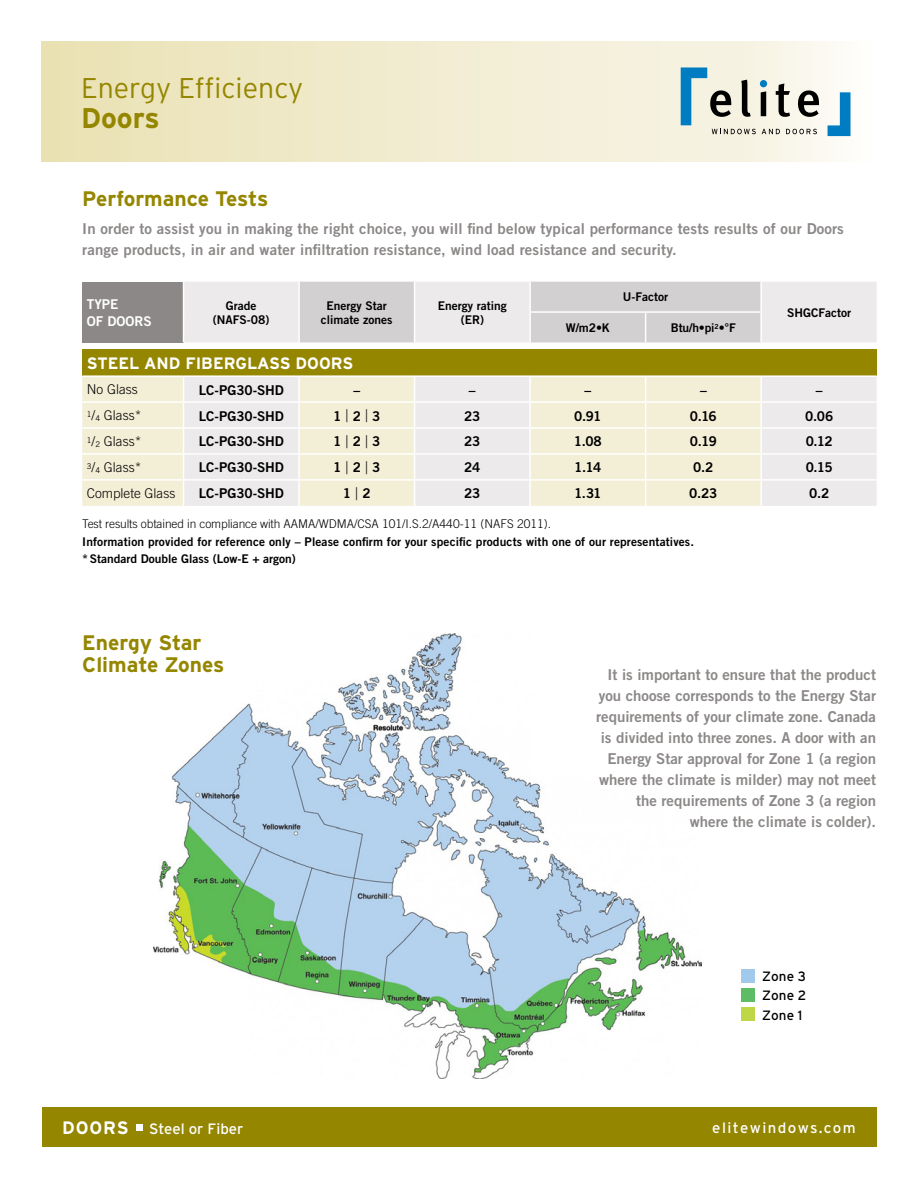
<style>
.page{position:relative;width:918px;height:1188px;background:#fff}
.page>*{position:absolute;margin:0;border:0;box-sizing:border-box;transform-origin:0 0}
.Titre_-_Fiche_Produi{font:300 28.5px/30px "Interstate";color:#958600}
.S-Titre_1{font:700 21px/22.5px "Interstate";color:#958600}
.Sections__TAB{font:700 16.5px "Interstate";color:#fff}
.Texte_Gras{font:15px/21px "Trade Gothic Bold Two";color:#8b8887}
.t1{font:15px "Interstate";color:#fff}
.t2{font:15px "Interstate";letter-spacing:.1em;color:#fff}
.Chiffres__TAB{font:13.5px "Trade Gothic Bold Two";letter-spacing:-.01em;color:#000}
.Txt__TAB{font:300 13.5px "Trade Gothic";color:#000}
.En-Tête_Niv__1__TAB{font:13.5px "Interstate";letter-spacing:.015em;color:#000}
.En-Tête_Niv__1__TAB-2{font:13.5px/16.5px "Trade Gothic Bold Two";color:#fff}
.Note{font:12px "Trade Gothic Bold Two";letter-spacing:.01em;color:#000}
.En-Tête_Niv__2__TAB{font:12px/13.5px "Trade Gothic Bold Two";color:#000;text-align:center}
.Note-2{font:300 12px "Trade Gothic";letter-spacing:-.01em;color:#000}
.s1{font-weight:700}
.s2{font-weight:400;font-size:7.8px}
.s3{font-family:"Trade Gothic";font-weight:300;font-size:17.55px}
.s4{font-weight:700;font-size:18px}
</style>
<div class="page">
<div style="left:42px;top:42px;width:834px;height:120px;background:linear-gradient(to right,#eae1b3,#faf8f2)"></div>
<div style="left:42px;top:1107px;width:834px;height:39px;background:#958600"></div>
<div style="left:762px;top:282px;width:115px;height:224px;background:#eceaea"></div>
<div style="left:82px;top:349px;width:795px;height:27px;background:#958600"></div>
<hr style="left:761px;top:375px;width:116px;height:2px;background:#fff">
<hr style="left:761px;top:401px;width:116px;height:2px;background:#fff">
<hr style="left:761px;top:427px;width:116px;height:2px;background:#fff">
<hr style="left:761px;top:453px;width:116px;height:2px;background:#fff">
<svg style="left:82px;top:282px;width:679px;height:224px"></svg>
<hr style="left:760px;top:481px;width:2px;height:25px;background:#fff">
<hr style="left:529px;top:311px;width:117px;height:2px;background:#fff">
<hr style="left:646px;top:311px;width:116px;height:2px;background:#fff">
<hr style="left:82px;top:479px;width:102px;height:2px;background:#fff">
<hr style="left:184px;top:479px;width:115px;height:2px;background:#fff">
<hr style="left:299px;top:479px;width:116px;height:2px;background:#fff">
<hr style="left:415px;top:479px;width:115px;height:2px;background:#fff">
<hr style="left:530px;top:479px;width:116px;height:2px;background:#fff">
<hr style="left:646px;top:479px;width:115px;height:2px;background:#fff">
<hr style="left:761px;top:479px;width:116px;height:2px;background:#fff">
<svg style="left:828px;top:92px;width:22px;height:44px"></svg>
<svg style="left:681px;top:68px;width:138px;height:66px;background:#bcc4c0"></svg>
<svg style="left:136px;top:1125px;width:6px;height:6px"></svg>
<img style="left:153px;top:633px;width:548px;height:446px">
<div style="left:741px;top:969px;width:14px;height:13px;background:#a0c9ec"></div>
<div style="left:741px;top:988px;width:14px;height:14px;background:#5ebc64"></div>
<div style="left:741px;top:1008px;width:14px;height:13px;background:#bed747"></div>
<p class="Titre_-_Fiche_Produi" style="left:81px;top:73px;width:224px">Energy Efficiency<br><span class="s1">Doors</span></p>
<p class="S-Titre_1" style="left:82px;top:187px;width:188px">Performance Tests</p>
<p class="Texte_Gras" style="left:82px;top:218px;width:763px">In order to assist you in making the right choice, you will find below typical performance tests results of our Doors range products, in air and water infiltration resistance, wind load resistance and security.</p>
<p class="En-Tête_Niv__1__TAB-2" style="left:87px;top:296px;width:66px">TYPE<br>OF DOORS</p>
<p class="En-Tête_Niv__2__TAB" style="left:213px;top:299px;width:58px">Grade (NAFS-08)</p>
<p class="En-Tête_Niv__2__TAB" style="left:321px;top:299px;width:73px">Energy Star climate zones</p>
<p class="En-Tête_Niv__2__TAB" style="left:438px;top:299px;width:70px">Energy rating (ER)</p>
<p class="En-Tête_Niv__2__TAB" style="left:623px;top:290px;width:47px">U-Factor</p>
<p class="En-Tête_Niv__2__TAB" style="left:566px;top:321px;width:46px">W/m2•K</p>
<p class="En-Tête_Niv__2__TAB" style="left:671px;top:321px;width:67px">Btu/h•pi<sup>2</sup>•°F</p>
<p class="En-Tête_Niv__2__TAB" style="left:787px;top:306px;width:65px">SHGCFactor</p>
<p class="Sections__TAB" style="left:87px;top:354px;width:268px">STEEL AND FIBERGLASS DOORS</p>
<p class="Txt__TAB" style="left:87px;top:382px;width:52px">No Glass</p>
<p class="Chiffres__TAB" style="left:199px;top:381px;width:87px">LC-PG30-SHD</p>
<p class="Chiffres__TAB" style="left:353px;top:381px;width:8px">–</p>
<p class="Chiffres__TAB" style="left:469px;top:381px;width:8px">–</p>
<p class="Chiffres__TAB" style="left:584px;top:381px;width:8px">–</p>
<p class="Chiffres__TAB" style="left:700px;top:381px;width:8px">–</p>
<p class="Chiffres__TAB" style="left:816px;top:381px;width:8px">–</p>
<p class="Txt__TAB" style="left:87px;top:408px;width:56px"><sup>1</sup>/<span class="s2">4</span> Glass*</p>
<p class="Chiffres__TAB" style="left:199px;top:407px;width:87px">LC-PG30-SHD</p>
<p class="Chiffres__TAB" style="left:333px;top:407px;width:49px">1 <span class="s3">|</span> 2 <span class="s3">|</span> 3</p>
<p class="Chiffres__TAB" style="left:464px;top:407px;width:18px">23</p>
<p class="Chiffres__TAB" style="left:574px;top:407px;width:29px">0.91</p>
<p class="Chiffres__TAB" style="left:690px;top:407px;width:29px">0.16</p>
<p class="Chiffres__TAB" style="left:805px;top:407px;width:30px">0.06</p>
<p class="Txt__TAB" style="left:87px;top:434px;width:56px"><sup>1</sup>/<span class="s2">2</span> Glass*</p>
<p class="Chiffres__TAB" style="left:199px;top:433px;width:87px">LC-PG30-SHD</p>
<p class="Chiffres__TAB" style="left:333px;top:433px;width:49px">1 <span class="s3">|</span> 2 <span class="s3">|</span> 3</p>
<p class="Chiffres__TAB" style="left:464px;top:433px;width:18px">23</p>
<p class="Chiffres__TAB" style="left:574px;top:433px;width:30px">1.08</p>
<p class="Chiffres__TAB" style="left:690px;top:433px;width:29px">0.19</p>
<p class="Chiffres__TAB" style="left:806px;top:433px;width:29px">0.12</p>
<p class="Txt__TAB" style="left:87px;top:459px;width:56px"><sup>3</sup>/<span class="s2">4</span> Glass*</p>
<p class="Chiffres__TAB" style="left:199px;top:459px;width:87px">LC-PG30-SHD</p>
<p class="Chiffres__TAB" style="left:333px;top:459px;width:49px">1 <span class="s3">|</span> 2 <span class="s3">|</span> 3</p>
<p class="Chiffres__TAB" style="left:464px;top:459px;width:18px">24</p>
<p class="Chiffres__TAB" style="left:574px;top:459px;width:29px">1.14</p>
<p class="Chiffres__TAB" style="left:693px;top:459px;width:22px">0.2</p>
<p class="Chiffres__TAB" style="left:806px;top:459px;width:29px">0.15</p>
<p class="Txt__TAB" style="left:87px;top:485px;width:90px">Complete Glass</p>
<p class="Chiffres__TAB" style="left:199px;top:485px;width:87px">LC-PG30-SHD</p>
<p class="Chiffres__TAB" style="left:343px;top:485px;width:29px">1 <span class="s3">|</span> 2</p>
<p class="Chiffres__TAB" style="left:464px;top:485px;width:18px">23</p>
<p class="Chiffres__TAB" style="left:574px;top:485px;width:29px">1.31</p>
<p class="Chiffres__TAB" style="left:689px;top:485px;width:30px">0.23</p>
<p class="Chiffres__TAB" style="left:809px;top:485px;width:22px">0.2</p>
<p class="Note-2" style="left:82px;top:517px;width:470px">Test results obtained in compliance with AAMA/WDMA/CSA 101/I.S.2/A440-11 (NAFS 2011).</p>
<p class="Note" style="left:82px;top:534px;width:613px">Information provided for reference only – Please confirm for your specific products with one of our representatives.</p>
<p class="Note" style="left:82px;top:551px;width:215px">*Standard Double Glass (Low-E + argon)</p>
<p class="S-Titre_1" style="left:82px;top:631px;width:144px">Energy Star<br>Climate Zones</p>
<p class="Texte_Gras" style="left:596px;top:664px;width:281px;text-align:right">It is important to ensure that the product you choose corresponds to the Energy Star requirements of your climate zone. Canada is divided into three zones. A door with an Energy Star approval for Zone 1 (a region where the climate is milder) may not meet the requirements of Zone 3 (a region where the climate is colder).</p>
<p class="En-Tête_Niv__1__TAB" style="left:762px;top:969px;width:45px">Zone 3</p>
<p class="En-Tête_Niv__1__TAB" style="left:762px;top:988px;width:46px">Zone 2</p>
<p class="En-Tête_Niv__1__TAB" style="left:762px;top:1007px;width:42px">Zone 1</p>
<p class="t1" style="left:62px;top:1120px;width:183px"><span class="s4">DOORS</span> Steel or Fiber</p>
<p class="t2" style="left:712px;top:1119px;width:145px">elitewindows.com</p>
</div>
